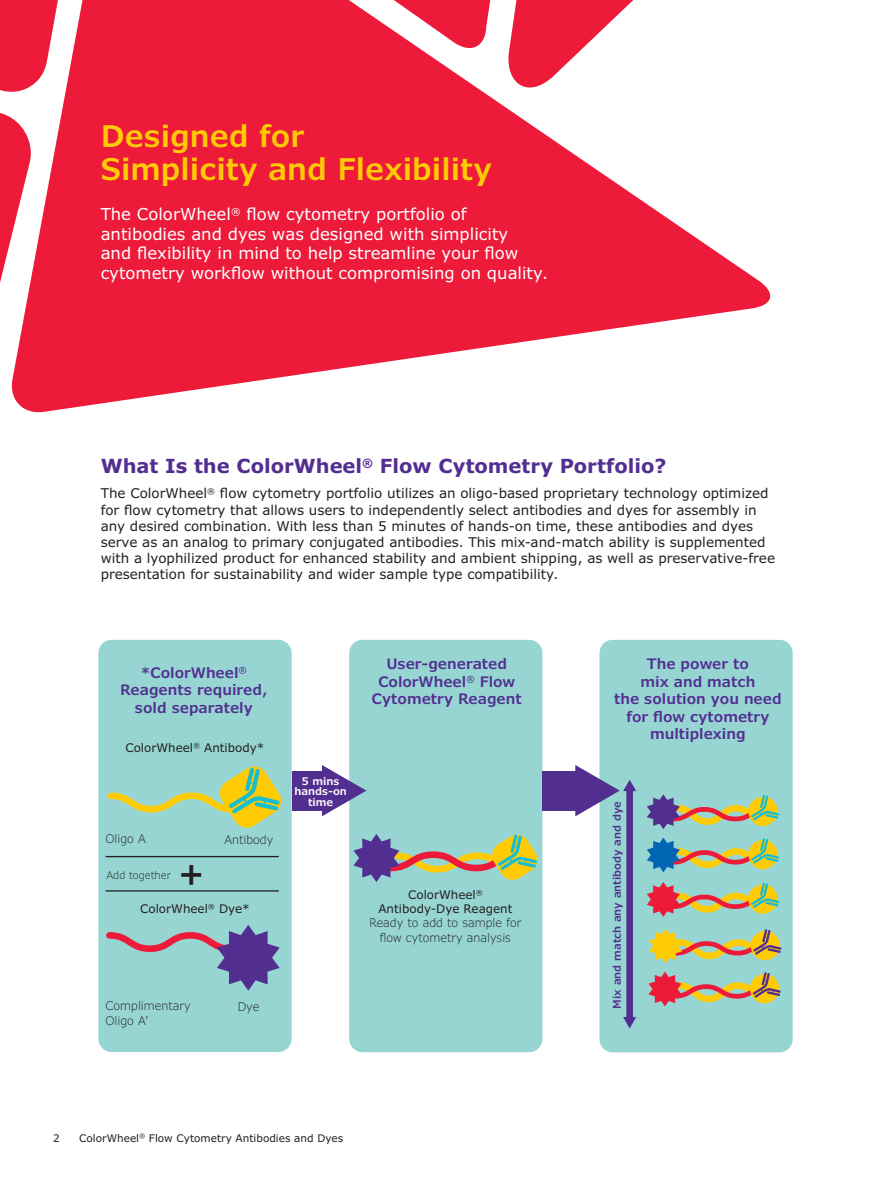
<style>
.page{position:relative;width:891px;height:1188px;background:#fff}
.page>*{position:absolute;margin:0;border:0;box-sizing:border-box;transform-origin:0 0}
.t1{font:600 31.35px "Verdana Pro";color:#231f20}
.t2{font:600 30px/33px "Verdana Pro";color:#ffcb04}
.t3{font:700 19.5px "Verdana Pro";color:#532e91}
.t4{font:16.5px/19.5px "Verdana Pro";color:#fff}
.t5{font:600 14.55px/17.4px "Verdana Pro";color:#532e91;text-align:center}
.t6{font:13.5px/16.2px "Verdana Pro";color:#231f20}
.t7{font:300 11.85px/14.2px "Verdana Pro";color:#231f20;text-align:center}
.t8{font:11.85px/14.2px "Verdana Pro";color:#231f20;text-align:center}
.t9{font:10.5px "Verdana Pro";color:#231f20}
.t10{font:600 10.5px "Verdana Pro";color:#532e91}
.t11{font:600 10.5px/10.5px "Verdana Pro";color:#fff;text-align:center}
.t12{font:300 10.5px "Verdana Pro";color:#231f20}
</style>
<div class="page">
<svg style="left:12px;top:0;width:759px;height:413px;fill:#ed1a3a"></svg>
<svg style="left:0;top:0;width:88px;height:389px"></svg>
<svg style="left:132px;top:0;width:639px;height:100px"></svg>
<div style="left:349px;top:640px;width:193px;height:412px;background:#96d5d2;border-radius:13px"></div>
<div style="left:599px;top:640px;width:194px;height:412px;background:#96d5d2;border-radius:13px"></div>
<div style="left:292px;top:771px;width:37px;height:39px;background:#532e91"></div>
<svg style="left:322px;top:765px;width:44px;height:51px"></svg>
<div style="left:542px;top:771px;width:41px;height:39px;background:#532e91"></div>
<svg style="left:353px;top:834px;width:185px;height:48px"></svg>
<div style="left:626px;top:789px;width:7px;height:230px;background:#532e91"></div>
<svg style="left:575px;top:765px;width:61px;height:51px"></svg>
<svg style="left:623px;top:1017px;width:13px;height:11px"></svg>
<svg style="left:647px;top:794px;width:132px;height:35px"></svg>
<svg style="left:647px;top:838px;width:133px;height:34px"></svg>
<svg style="left:647px;top:882px;width:132px;height:35px"></svg>
<svg style="left:649px;top:929px;width:133px;height:34px"></svg>
<svg style="left:648px;top:972px;width:133px;height:34px"></svg>
<div style="left:98px;top:640px;width:194px;height:412px;background:#96d5d2;border-radius:13px"></div>
<hr style="left:106px;top:856px;width:173px;height:1px;background:#231f20">
<hr style="left:106px;top:890px;width:173px;height:2px;background:#231f20">
<svg style="left:106px;top:925px;width:174px;height:66px"></svg>
<svg style="left:107px;top:766px;width:175px;height:62px"></svg>
<h2 class="t2" style="left:101px;top:120px;width:393px">Designed for<br>Simplicity and Flexibility</h2>
<p class="t4" style="left:101px;top:204px;width:449px">The ColorWheel<sup>®</sup> flow cytometry portfolio of antibodies and dyes was designed with simplicity<br>and flexibility in mind to help streamline your flow cytometry workflow without compromising on quality.</p>
<h3 class="t3" style="left:101px;top:453px;width:567px">What Is the ColorWheel<sup>®</sup> Flow Cytometry Portfolio?</h3>
<p class="t6" style="left:101px;top:486px;width:676px">The ColorWheel<sup>®</sup> flow cytometry portfolio utilizes an oligo-based proprietary technology optimized for flow cytometry that allows users to independently select antibodies and dyes for assembly in any desired combination. With less than 5 minutes of hands-on time, these antibodies and dyes serve as an analog to primary conjugated antibodies. This mix-and-match ability is supplemented with a lyophilized product for enhanced stability and ambient shipping, as well as preservative-free presentation for sustainability and wider sample type compatibility.</p>
<p class="t5" style="left:120px;top:664px;width:149px">*ColorWheel<sup>®<br></sup>Reagents required, sold separately</p>
<p class="t8" style="left:125px;top:741px;width:141px">ColorWheel<sup>®</sup> Antibody*</p>
<p class="t7" style="left:105px;top:832px;width:42px">Oligo A</p>
<p class="t7" style="left:224px;top:833px;width:50px">Antibody</p>
<h1 class="t1" style="left:178px;top:853px;width:28px">+</h1>
<p class="t8" style="left:140px;top:902px;width:111px">ColorWheel<sup>®</sup> Dye*</p>
<p class="t12" style="left:106px;top:868px;width:66px">Add together</p>
<p class="t11" style="left:294px;top:776px;width:54px">5 mins hands-on time</p>
<p class="t7" style="left:105px;top:999px;width:87px;text-align:left">Complimentary<br>Oligo A’</p>
<p class="t7" style="left:238px;top:1000px;width:23px">Dye</p>
<p class="t5" style="left:372px;top:656px;width:152px">User-generated<br>ColorWheel<sup>®</sup> Flow<br>Cytometry Reagent</p>
<p class="t5" style="left:614px;top:655px;width:169px">The power to<br>mix and match<br>the solution you need for flow cytometry multiplexing</p>
<p class="t8" style="left:379px;top:888px;width:136px">ColorWheel<sup>®<br></sup>Antibody-Dye Reagent</p>
<p class="t7" style="left:370px;top:916px;width:153px">Ready to add to sample for flow cytometry analysis</p>
<p class="t10" style="left:610px;top:1009px;width:209px;rotate:-90deg">Mix and match any antibody and dye</p>
<p class="t9" style="left:53px;top:1131px;width:8px">2</p>
<p class="t9" style="left:79px;top:1131px;width:266px">ColorWheel<sup>®</sup> Flow Cytometry Antibodies and Dyes</p>
</div>
